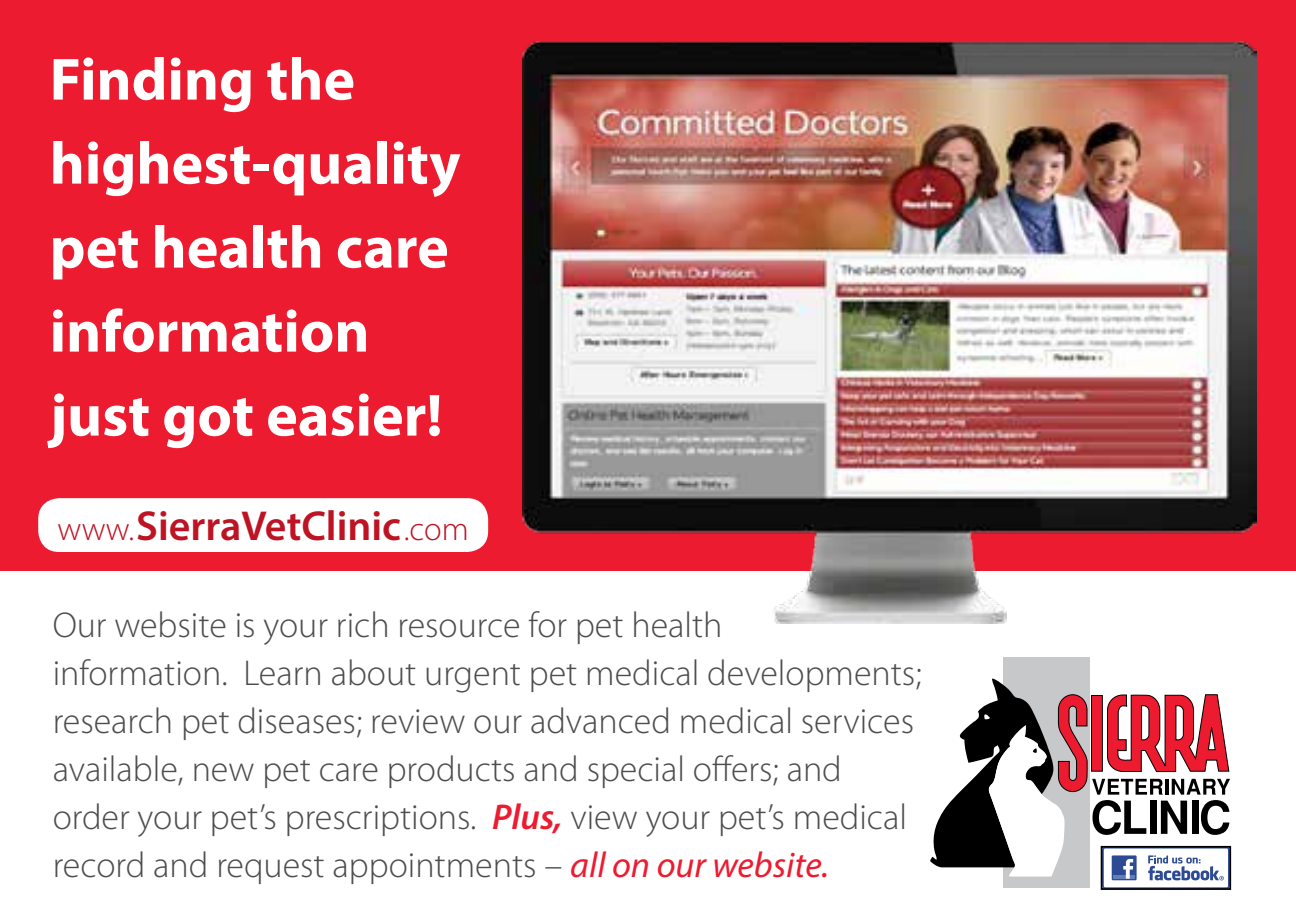
<style>
.page{position:relative;width:1296px;height:918px;background:#fff}
.page>*{position:absolute;margin:0;border:0;box-sizing:border-box;transform-origin:0 0}
.t1{font:700 60px/84px "Myriad Pro";color:#fff}
.t2{font:600 42px "Myriad Pro";color:#be1323}
.t3{font:300 36px/48px "Myriad Pro";color:#4d4d4f}
.s1{font-weight:300;font-size:33px}
.s2{font-weight:600;font-style:italic;color:#ed1b2f}
.s3{font-weight:400;font-style:italic;color:#ed1b2f}
</style>
<div class="page">
<div style="left:0;top:0;width:1296px;height:570px;background:#ed1b2f"></div>
<img style="left:523px;top:41px;width:733px;height:582px">
<div style="left:1003px;top:657px;width:86px;height:230px;background:#c7c8ca"></div>
<div style="left:38px;top:498px;width:450px;height:54px;background:#fff;border-radius:21px"></div>
<svg style="left:930px;top:679px;width:300px;height:210px"></svg>
<div style="left:1101px;top:846px;width:130px;height:44px;border:2px solid #000"></div>
<h1 class="t1" style="left:50px;top:35px;width:412px">Finding the highest-quality pet health care information just got easier!</h1>
<p class="t2" style="left:58px;top:499px;width:413px"><span class="s1">www.</span>SierraVetClinic<span class="s1">.com</span></p>
<p class="t3" style="left:53px;top:602px;width:870px">Our website is your rich resource for pet health<br>information. Learn about urgent pet medical developments; research pet diseases; review our advanced medical services available, new pet care products and special offers; and order your pet’s prescriptions. <span class="s2">Plus,</span> view your pet’s medical record and request appointments – <span class="s3">all on our website.</span></p>
</div>
